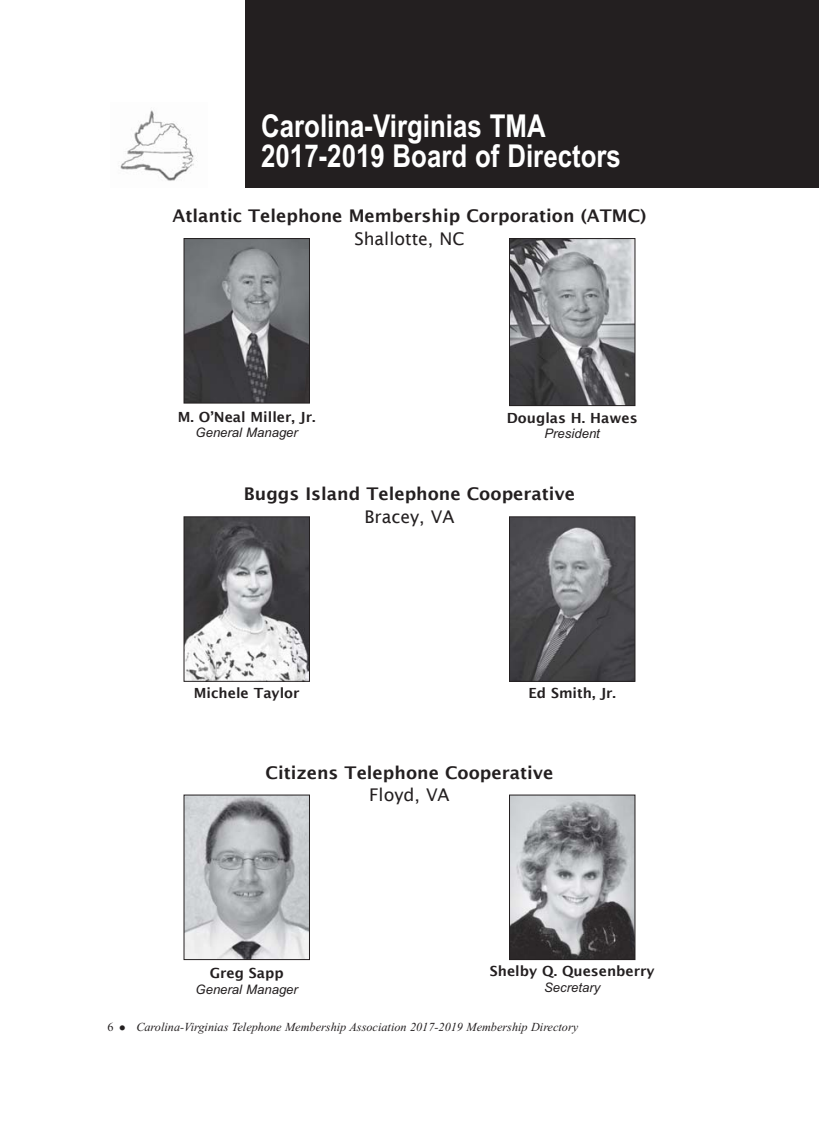
<style>
.page{position:relative;width:819px;height:1134px;background:#fff}
.page>*{position:absolute;margin:0;border:0;box-sizing:border-box;transform-origin:0 0}
.t1{font:700 31.5px/29.8px "Arial Narrow";color:#fff}
.t2{font:600 17.5px "Lucida Sans";color:#231f20}
.t3{font:17.5px "Lucida Sans";color:#231f20}
.t4{font:600 14px "Lucida Sans";color:#231f20}
.t5{font:italic 13.12px "Arial";color:#231f20}
.t6{font:italic 12.25px "Times New Roman";color:#231f20}
.t7{font:12.25px "Times New Roman";color:#231f20}
</style>
<div class="page">
<div style="left:245px;top:0;width:574px;height:188px;background:#231f20"></div>
<img style="left:511px;top:240px;width:122px;height:164px">
<div style="left:509px;top:238px;width:126px;height:168px;border:1px solid #231f20"></div>
<img style="left:186px;top:240px;width:122px;height:161px">
<div style="left:184px;top:238px;width:126px;height:165px;border:1px solid #231f20"></div>
<img style="left:120px;top:110px;width:77px;height:71px">
<img style="left:186px;top:519px;width:122px;height:161px">
<div style="left:184px;top:517px;width:126px;height:165px;border:1px solid #231f20"></div>
<img style="left:511px;top:519px;width:122px;height:161px">
<div style="left:509px;top:517px;width:126px;height:165px;border:1px solid #231f20"></div>
<img style="left:186px;top:797px;width:122px;height:161px">
<div style="left:184px;top:795px;width:126px;height:165px;border:1px solid #231f20"></div>
<img style="left:511px;top:797px;width:122px;height:161px">
<div style="left:509px;top:795px;width:126px;height:165px;border:1px solid #231f20"></div>
<h1 class="t1" style="left:261px;top:114px;width:361px">Carolina-Virginias TMA<br>2017-2019 Board of Directors</h1>
<p class="t2" style="left:173px;top:205px;width:475px">Atlantic Telephone Membership Corporation (ATMC)</p>
<p class="t3" style="left:354px;top:228px;width:112px">Shallotte, NC</p>
<p class="t4" style="left:178px;top:408px;width:139px">M. O’Neal Miller, Jr.</p>
<p class="t5" style="left:195px;top:428px;width:104px">General Manager</p>
<p class="t4" style="left:507px;top:409px;width:132px">Douglas H. Hawes</p>
<p class="t5" style="left:545px;top:429px;width:57px">President</p>
<p class="t2" style="left:244px;top:483px;width:333px">Buggs Island Telephone Cooperative</p>
<p class="t3" style="left:365px;top:506px;width:91px">Bracey, VA</p>
<p class="t4" style="left:194px;top:684px;width:107px">Michele Taylor</p>
<p class="t4" style="left:528px;top:684px;width:89px">Ed Smith, Jr.</p>
<p class="t2" style="left:266px;top:762px;width:289px">Citizens Telephone Cooperative</p>
<p class="t3" style="left:369px;top:784px;width:82px">Floyd, VA</p>
<p class="t4" style="left:210px;top:965px;width:75px">Greg Sapp</p>
<p class="t5" style="left:195px;top:984px;width:104px">General Manager</p>
<p class="t4" style="left:490px;top:963px;width:166px">Shelby Q. Quesenberry</p>
<p class="t5" style="left:544px;top:982px;width:58px">Secretary</p>
<p class="t7" style="left:107px;top:1020px;width:8px">6</p>
<p class="t6" style="left:136px;top:1020px;width:443px">Carolina-Virginias Telephone Membership Association 2017-2019 Membership Directory</p>
</div>
